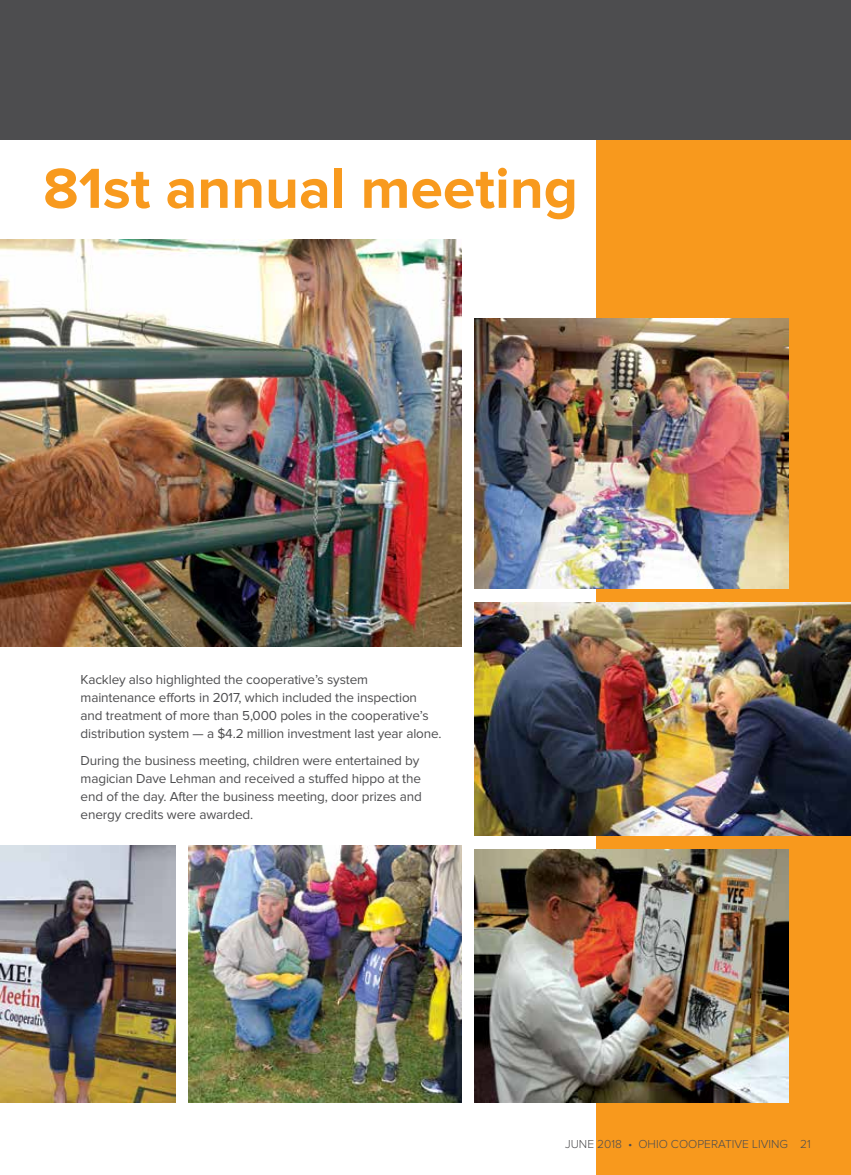
<style>
.page{position:relative;width:851px;height:1175px;background:#fff}
.page>*{position:absolute;margin:0;border:0;box-sizing:border-box;transform-origin:0 0}
.t1{font:700 58.5px "Proxima Nova";color:#f89a1e}
.t2{font:13.5px/18px "Proxima Nova";letter-spacing:-.01em;color:#4d4d4f}
.t3{font:300 12px "Proxima Nova";color:#4d4d4f}
</style>
<div class="page">
<div style="left:0;top:0;width:850px;height:140px;background:#4d4d4f"></div>
<div style="left:596px;top:140px;width:254px;height:1034px;background:#f8991d"></div>
<img style="left:0;top:240px;width:461px;height:406px">
<img style="left:474px;top:603px;width:376px;height:232px">
<img style="left:474px;top:318px;width:314px;height:270px">
<img style="left:474px;top:849px;width:314px;height:253px">
<img style="left:188px;top:845px;width:273px;height:257px">
<img style="left:0;top:845px;width:176px;height:257px">
<h1 class="t1" style="left:43px;top:162px;width:536px">81st annual meeting</h1>
<p class="t2" style="left:81px;top:671px;width:362px">Kackley also highlighted the cooperative’s system maintenance efforts in 2017, which included the inspection and treatment of more than 5,000 poles in the cooperative’s distribution system — a $4.2 million investment last year alone.</p>
<p class="t2" style="left:81px;top:752px;width:343px">During the business meeting, children were entertained by magician Dave Lehman and received a stuffed hippo at the end of the day. After the business meeting, door prizes and energy credits were awarded.</p>
<p class="t3" style="left:565px;top:1138px;width:247px">JUNE 2018 • OHIO COOPERATIVE LIVING 21</p>
</div>
